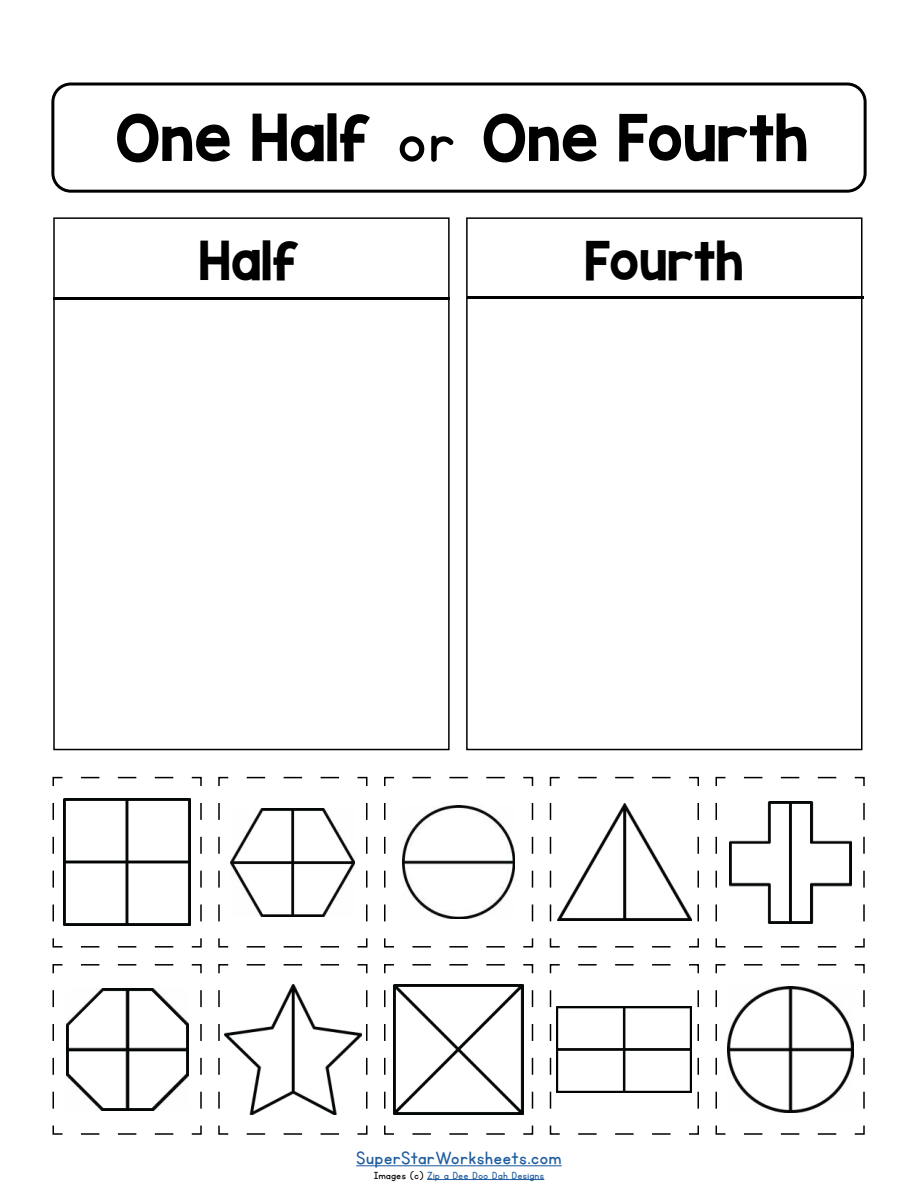
<style>
.page{position:relative;width:918px;height:1188px;background:#fff}
.page>*{position:absolute;margin:0;border:0;box-sizing:border-box;transform-origin:0 0}
.t1{font:54px "KG Blank Space Solid";color:#000}
.t2{font:45px "KG Blank Space Solid";color:#000}
.t3{font:21px "KG Primary Penmanship 2";color:#205d9e}
.t4{font:12px "KG Primary Penmanship 2";color:#205d9e}
.s1{font-family:"KG Primary Penmanship Alt";font-size:72px}
.s2{color:#000}
</style>
<div class="page">
<hr style="left:356px;top:1165px;width:206px;height:1px;background:#205d9e">
<hr style="left:427px;top:1179px;width:117px;height:1px;background:#205d9e">
<div style="left:466px;top:217px;width:397px;height:533px;border:2px solid #000"></div>
<div style="left:53px;top:217px;width:397px;height:533px;border:2px solid #000"></div>
<svg style="left:52px;top:776px;width:150px;height:172px"></svg>
<svg style="left:218px;top:776px;width:150px;height:172px"></svg>
<svg style="left:384px;top:776px;width:150px;height:172px"></svg>
<svg style="left:549px;top:776px;width:150px;height:172px"></svg>
<svg style="left:715px;top:776px;width:150px;height:172px"></svg>
<svg style="left:52px;top:964px;width:150px;height:171px"></svg>
<svg style="left:218px;top:964px;width:150px;height:171px"></svg>
<svg style="left:384px;top:964px;width:150px;height:171px"></svg>
<svg style="left:549px;top:964px;width:150px;height:171px"></svg>
<svg style="left:715px;top:964px;width:150px;height:171px"></svg>
<hr style="left:53px;top:297px;width:397px;height:2px;background:#000">
<hr style="left:468px;top:296px;width:396px;height:2px;background:#000">
<div style="left:51px;top:83px;width:816px;height:110px;border:3px solid #000;border-radius:18px"></div>
<h1 class="t1" style="left:115px;top:111px;width:695px">One Half <span class="s1">or</span> One Fourth</h1>
<h2 class="t2" style="left:199px;top:238px;width:101px">Half</h2>
<h2 class="t2" style="left:585px;top:238px;width:160px">Fourth</h2>
<h3 class="t3" style="left:356px;top:1150px;width:207px">SuperStarWorksheets.com</h3>
<p class="t4" style="left:374px;top:1171px;width:172px"><span class="s2">Images (c)</span> Zip a Dee Doo Dah Designs</p>
</div>
